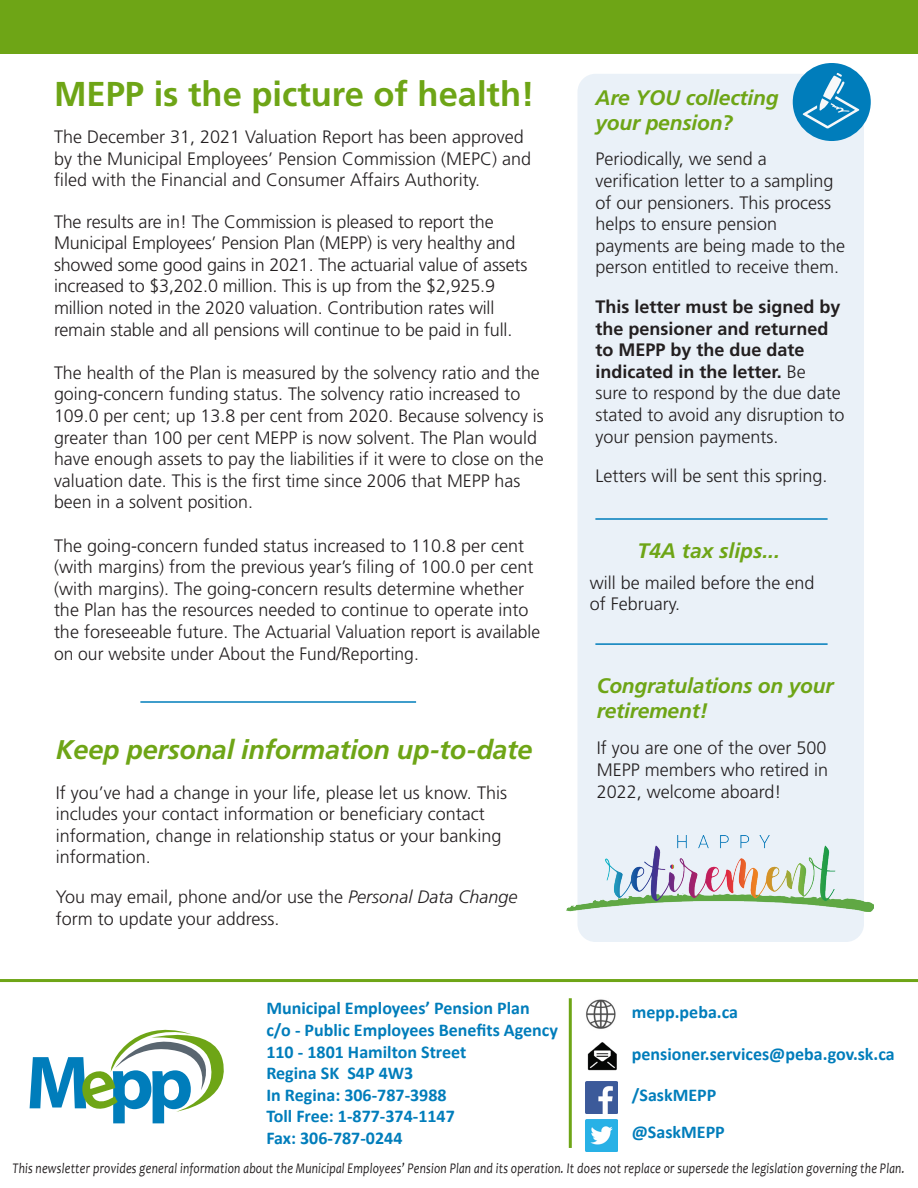
<style>
.page{position:relative;width:918px;height:1188px;background:#fff}
.page>*{position:absolute;margin:0;border:0;box-sizing:border-box;transform-origin:0 0}
.t1{font:700 34.5px "Frutiger LT Std";color:#6ea516}
.Body_Text{font:italic 700 27px "Frutiger LT Std";letter-spacing:-.01em;color:#6ea516}
.Body_Text-2{font:italic 700 21px/25.2px "Frutiger LT Std";letter-spacing:-.01em;color:#6ea516}
.Body_Text-3{font:300 18px/21.6px "Frutiger LT Std";color:#231f20}
.t2{font:700 18px/21.6px "Calibri";color:#007dbb}
.Body_Text-4{font:700 18px/21.6px "Frutiger LT Std";color:#231f20}
.t3{font:italic 14.85px "Candara";letter-spacing:.02em;color:#231f20;scale:.8 1}
.s1{font-style:italic}
.s2{font-weight:300}
</style>
<div class="page">
<div style="left:0;top:0;width:918px;height:54px;background:#6ea516"></div>
<svg style="left:30px;top:1029px;width:194px;height:94px"></svg>
<hr style="left:0;top:979px;width:918px;height:3px;background:#6ea516">
<hr style="left:569px;top:998px;width:3px;height:150px;background:#6ea516">
<img style="left:586px;top:999px;width:30px;height:30px">
<img style="left:587px;top:1042px;width:30px;height:28px">
<img style="left:585px;top:1119px;width:32px;height:33px">
<img style="left:585px;top:1082px;width:32px;height:32px">
<div style="left:578px;top:74px;width:286px;height:868px;background:#eaf1f8;border-radius:18px"></div>
<hr style="left:140px;top:701px;width:276px;height:2px;background:#007dbb">
<hr style="left:595px;top:518px;width:233px;height:2px;background:#007dbb">
<div style="left:793px;top:63px;width:78px;height:78px;background:#007dbb;border-radius:50%"></div>
<svg style="left:802px;top:73px;width:58px;height:56px"></svg>
<hr style="left:595px;top:643px;width:233px;height:2px;background:#007dbb">
<img style="left:567px;top:836px;width:307px;height:76px">
<p class="t1" style="left:54px;top:73px;width:482px">MEPP is the picture of health!</p>
<p class="Body_Text-3" style="left:54px;top:126px;width:479px">The December 31, 2021 Valuation Report has been approved by the Municipal Employees’ Pension Commission (MEPC) and filed with the Financial and Consumer Affairs Authority.</p>
<p class="Body_Text-3" style="left:54px;top:211px;width:475px">The results are in! The Commission is pleased to report the Municipal Employees’ Pension Plan (MEPP) is very healthy and showed some good gains in 2021. The actuarial value of assets increased to $3,202.0 million. This is up from the $2,925.9 million noted in the 2020 valuation. Contribution rates will remain stable and all pensions will continue to be paid in full.</p>
<p class="Body_Text-3" style="left:54px;top:362px;width:491px">The health of the Plan is measured by the solvency ratio and the going-concern funding status. The solvency ratio increased to 109.0 per cent; up 13.8 per cent from 2020. Because solvency is greater than 100 per cent MEPP is now solvent. The Plan would have enough assets to pay the liabilities if it were to close on the valuation date. This is the first time since 2006 that MEPP has been in a solvent position.</p>
<p class="Body_Text-3" style="left:54px;top:535px;width:488px">The going-concern funded status increased to 110.8 per cent (with margins) from the previous year’s filing of 100.0 per cent (with margins). The going-concern results determine whether the Plan has the resources needed to continue to operate into the foreseeable future. The Actuarial Valuation report is available on our website under About the Fund/Reporting.</p>
<p class="Body_Text" style="left:56px;top:734px;width:478px">Keep personal information up-to-date</p>
<p class="Body_Text-3" style="left:56px;top:782px;width:453px">If you’ve had a change in your life, please let us know. This includes your contact information or beneficiary contact information, change in relationship status or your banking information.</p>
<p class="Body_Text-3" style="left:56px;top:886px;width:463px">You may email, phone and/or use the <span class="s1">Personal Data Change </span>form to update your address.</p>
<p class="t2" style="left:266px;top:997px;width:293px">Municipal Employees’ Pension Plan c/o - Public Employees Benefits Agency<br>110 - 1801 Hamilton Street<br>Regina SK S4P 4W3<br>In Regina: 306-787-3988<br>Toll Free: 1-877-374-1147<br>Fax: 306-787-0244</p>
<p class="Body_Text-2" style="left:595px;top:85px;width:185px">Are YOU collecting your pension?</p>
<p class="Body_Text-3" style="left:595px;top:149px;width:251px">Periodically, we send a verification letter to a sampling of our pensioners. This process helps to ensure pension payments are being made to the person entitled to receive them.</p>
<p class="Body_Text-4" style="left:595px;top:296px;width:251px">This letter must be signed by the pensioner and returned to MEPP by the due date indicated in the letter. <span class="s2">Be<br>sure to respond by the due date stated to avoid any disruption to your pension payments.</span></p>
<p class="Body_Text-3" style="left:595px;top:465px;width:234px">Letters will be sent this spring.</p>
<p class="Body_Text-2" style="left:638px;top:538px;width:144px">T4A tax slips...</p>
<p class="Body_Text-3" style="left:590px;top:572px;width:226px">will be mailed before the end of February.</p>
<p class="Body_Text-2" style="left:597px;top:673px;width:238px">Congratulations on your retirement!</p>
<p class="Body_Text-3" style="left:597px;top:738px;width:233px;text-align:justify">If you are one of the over 500<br>MEPP members who retired in 2022, welcome aboard!</p>
<p class="t2" style="left:632px;top:1001px;width:108px">mepp.peba.ca</p>
<p class="t2" style="left:632px;top:1043px;width:264px">pensioner.services@peba.gov.sk.ca</p>
<p class="t2" style="left:632px;top:1084px;width:86px">/SaskMEPP</p>
<p class="t2" style="left:632px;top:1121px;width:95px">@SaskMEPP</p>
<p class="t3" style="left:12px;top:1158px;width:1117px">This newsletter provides general information about the Municipal Employees’ Pension Plan and its operation. It does not replace or supersede the legislation governing the Plan.</p>
</div>
